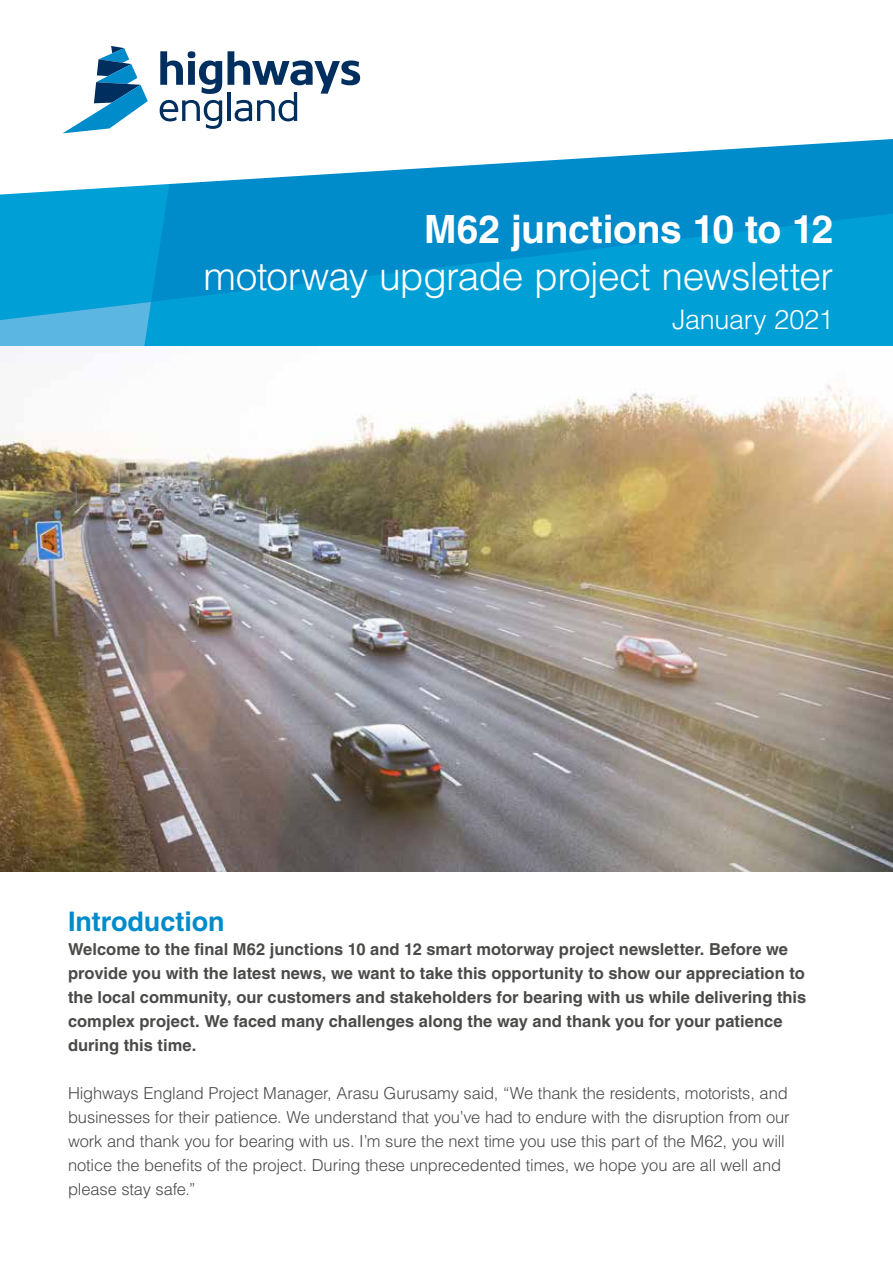
<style>
.page{position:relative;width:893px;height:1263px;background:#fff}
.page>*{position:absolute;margin:0;border:0;box-sizing:border-box;transform-origin:0 0}
.t1{font:300 39px "Helvetica LT Std";letter-spacing:-.02em;color:#fff}
.t2{font:700 39px "Helvetica LT Std";letter-spacing:-.01em;color:#fff}
.t3{font:700 27px "Helvetica LT Std";letter-spacing:-.005em;color:#008bcb}
.t4{font:300 27px "Helvetica LT Std";letter-spacing:-.01em;color:#fff}
.t5{font:300 16.5px/24px "Helvetica LT Std";letter-spacing:-.01em;color:#4a4a49}
.t6{font:700 16.5px/24px "Helvetica LT Std";color:#4a4a49}
</style>
<div class="page">
<div style="left:198px;top:195px;width:695px;height:19px;background:#008bcb"></div>
<svg style="left:151px;top:214px;width:742px;height:132px;fill:#009fd6"></svg>
<svg style="left:0;top:195px;width:198px;height:125px;fill:#009fd6"></svg>
<svg style="left:0;top:302px;width:151px;height:45px"></svg>
<img style="left:0;top:347px;width:893px;height:525px">
<svg style="left:0;top:51px;width:893px;height:144px"></svg>
<svg style="left:63px;top:46px;width:85px;height:87px"></svg>
<svg style="left:160px;top:51px;width:62px;height:43px"></svg>
<svg style="left:160px;top:100px;width:62px;height:29px"></svg>
<svg style="left:228px;top:51px;width:132px;height:70px"></svg>
<h1 class="t2" style="left:424px;top:205px;width:411px">M62 junctions 10 to 12</h1>
<h1 class="t1" style="left:204px;top:251px;width:631px">motorway upgrade project newsletter</h1>
<h2 class="t4" style="left:672px;top:302px;width:163px">January 2021</h2>
<h2 class="t3" style="left:68px;top:905px;width:158px">Introduction</h2>
<p class="t6" style="left:68px;top:937px;width:740px">Welcome to the final M62 junctions 10 and 12 smart motorway project newsletter. Before we provide you with the latest news, we want to take this opportunity to show our appreciation to the local community, our customers and stakeholders for bearing with us while delivering this complex project. We faced many challenges along the way and thank you for your patience during this time.</p>
<p class="t5" style="left:68px;top:1081px;width:723px">Highways England Project Manager, Arasu Gurusamy said, “We thank the residents, motorists, and businesses for their patience. We understand that you’ve had to endure with the disruption from our work and thank you for bearing with us. I’m sure the next time you use this part of the M62, you will notice the benefits of the project. During these unprecedented times, we hope you are all well and please stay safe.”</p>
</div>
